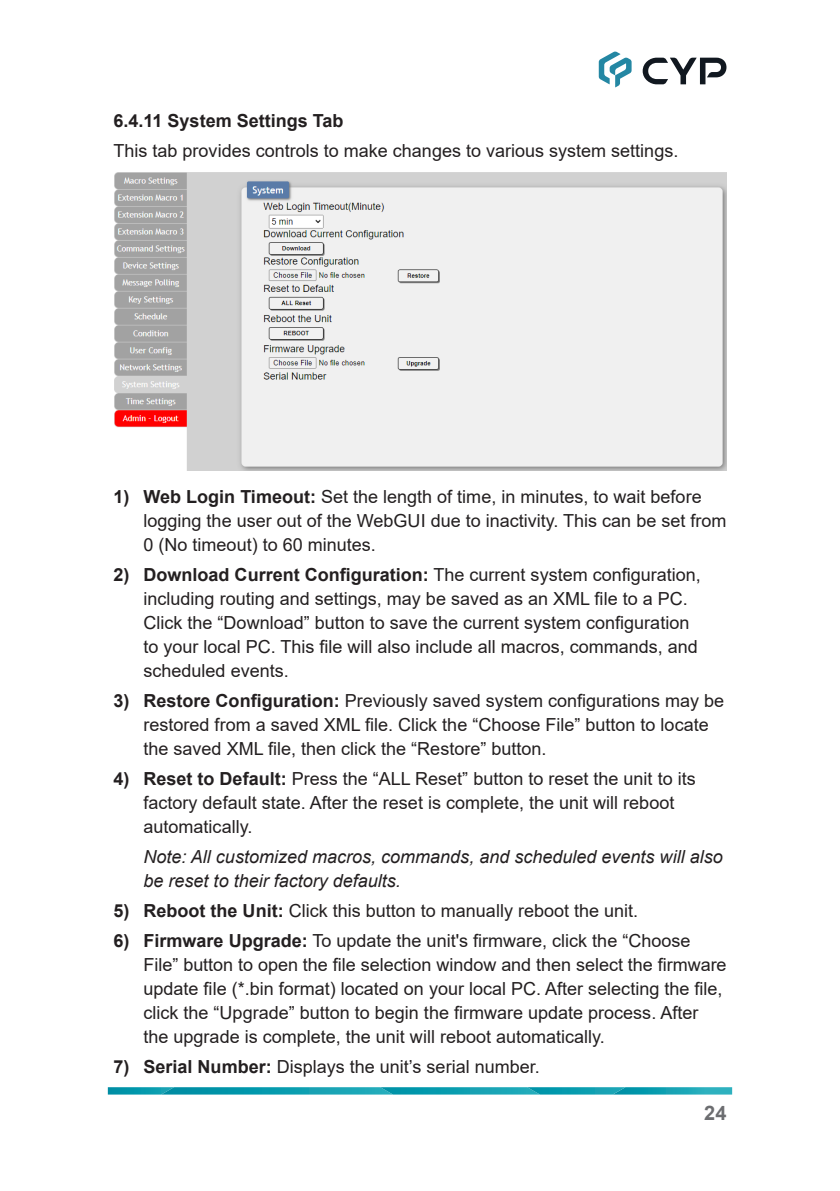
<style>
.page{position:relative;width:840px;height:1191px;background:#fff}
.page>*{position:absolute;margin:0;border:0;box-sizing:border-box;transform-origin:0 0}
.t1{font:700 20px "Arial";color:#6c6d70}
.Callout_List_-_Bold{font:18px/24px "Arial";color:#231f20}
.Callout_List_-_Bold-2{font:italic 18px/24px "Arial";color:#231f20}
.Paragraph{font:18px "Arial";color:#231f20}
.Sub_Sub_Header{font:700 18px "Arial";color:#231f20}
.s1{font-weight:700}
</style>
<div class="page">
<svg style="left:598px;top:51px;width:33px;height:36px"></svg>
<svg style="left:642px;top:58px;width:84px;height:26px"></svg>
<svg style="left:108px;top:1087px;width:623px;height:7px;background:#15a0b2"></svg>
<img style="left:114px;top:172px;width:612px;height:298px">
<p class="Sub_Sub_Header" style="left:113px;top:107px;width:231px">6.4.11 System Settings Tab</p>
<p class="Paragraph" style="left:113px;top:138px;width:566px">This tab provides controls to make changes to various system settings.</p>
<p class="Callout_List_-_Bold" style="left:143px;top:484px;width:584px;text-indent:-30px"><span class="s1">1) Web Login Timeout:</span> Set the length of time, in minutes, to wait before logging the user out of the WebGUI due to inactivity. This can be set from<br>0 (No timeout) to 60 minutes.</p>
<p class="Callout_List_-_Bold" style="left:143px;top:562px;width:558px;text-indent:-30px"><span class="s1">2) Download Current Configuration:</span> The current system configuration, including routing and settings, may be saved as an XML file to a PC.<br>Click the “Download” button to save the current system configuration to your local PC. This file will also include all macros, commands, and scheduled events.</p>
<p class="Callout_List_-_Bold" style="left:143px;top:688px;width:582px;text-indent:-30px"><span class="s1">3) Restore Configuration:</span> Previously saved system configurations may be restored from a saved XML file. Click the “Choose File” button to locate the saved XML file, then click the “Restore” button.</p>
<p class="Callout_List_-_Bold" style="left:143px;top:766px;width:553px;text-indent:-30px"><span class="s1">4) Reset to Default:</span> Press the “ALL Reset” button to reset the unit to its factory default state. After the reset is complete, the unit will reboot automatically.</p>
<p class="Callout_List_-_Bold-2" style="left:143px;top:845px;width:580px">Note: All customized macros, commands, and scheduled events will also be reset to their factory defaults.</p>
<p class="Callout_List_-_Bold" style="left:113px;top:898px;width:526px"><span class="s1">5) Reboot the Unit:</span> Click this button to manually reboot the unit.</p>
<p class="Callout_List_-_Bold" style="left:143px;top:928px;width:584px;text-indent:-30px"><span class="s1">6) Firmware Upgrade:</span> To update the unit's firmware, click the “Choose File” button to open the file selection window and then select the firmware update file (*.bin format) located on your local PC. After selecting the file, click the “Upgrade” button to begin the firmware update process. After the upgrade is complete, the unit will reboot automatically.</p>
<p class="Callout_List_-_Bold" style="left:113px;top:1054px;width:427px"><span class="s1">7) Serial Number:</span> Displays the unit’s serial number.</p>
<p class="t1" style="left:703px;top:1099px;width:24px">24</p>
</div>
